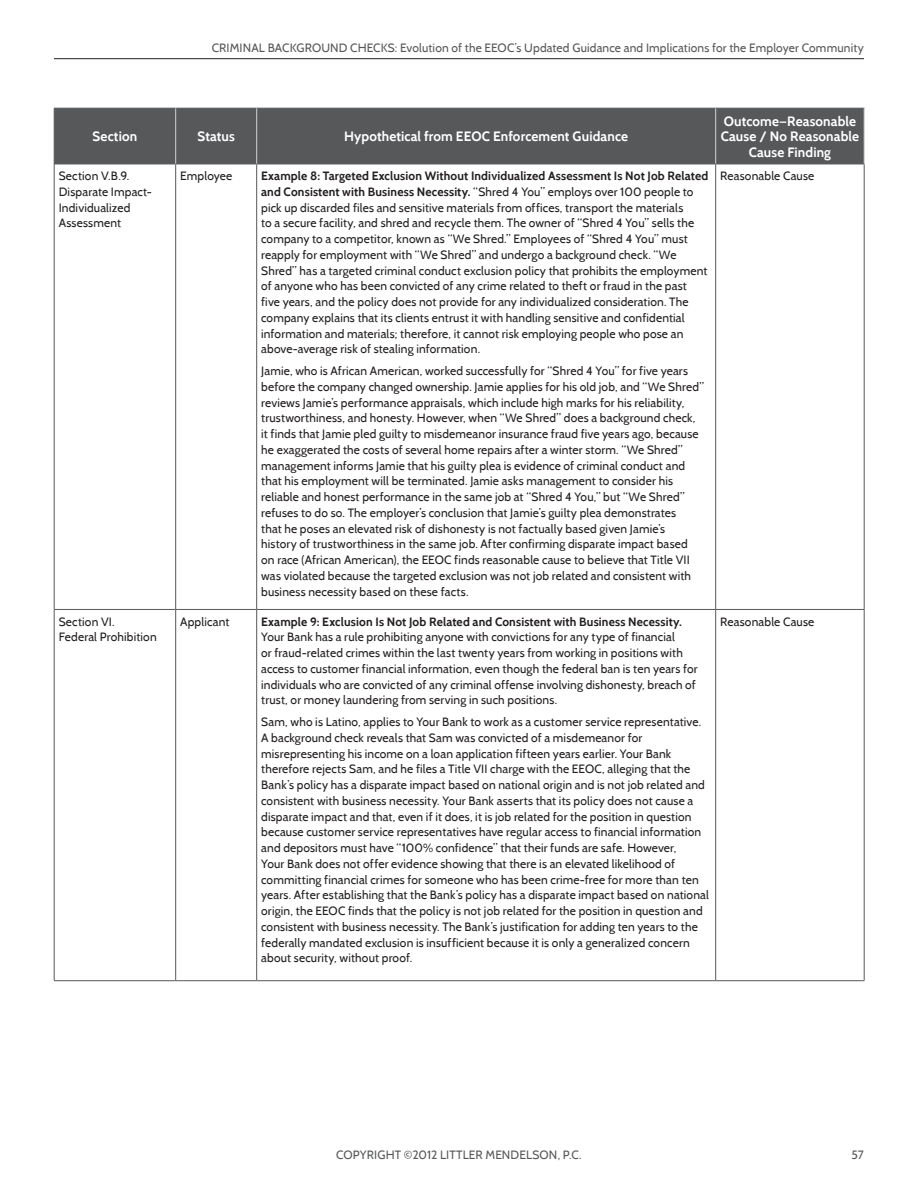
<style>
.page{position:relative;width:918px;height:1188px;background:#fff}
.page>*{position:absolute;margin:0;border:0;box-sizing:border-box;transform-origin:0 0}
._5-chart_appendix-he{font:700 13.5px/15.8px "Cabin";letter-spacing:.01em;color:#fff;text-align:center}
._5-chart_appendix-bo{font:12px/15.8px "Cabin";letter-spacing:.015em;color:#231f20}
.t1{font:12px "Cabin";letter-spacing:.01em;color:#57585a}
.s1{font-weight:700}
</style>
<div class="page">
<hr style="left:54px;top:58px;width:810px;height:1px;background:#231f20">
<div style="left:55px;top:109px;width:809px;height:55px;background:#57585a"></div>
<hr style="left:54px;top:108px;width:1px;height:56px;background:#57585a">
<hr style="left:54px;top:108px;width:122px;height:1px;background:#57585a">
<hr style="left:176px;top:108px;width:81px;height:1px;background:#57585a">
<hr style="left:257px;top:108px;width:459px;height:1px;background:#57585a">
<hr style="left:716px;top:108px;width:148px;height:1px;background:#57585a">
<hr style="left:54px;top:164px;width:1px;height:445px;background:#57585a">
<hr style="left:54px;top:609px;width:1px;height:371px;background:#57585a">
<hr style="left:54px;top:164px;width:122px;height:1px;background:#57585a">
<hr style="left:176px;top:164px;width:81px;height:1px;background:#57585a">
<hr style="left:257px;top:164px;width:459px;height:1px;background:#57585a">
<hr style="left:716px;top:164px;width:148px;height:1px;background:#57585a">
<hr style="left:175px;top:164px;width:1px;height:445px;background:#57585a">
<hr style="left:256px;top:164px;width:1px;height:445px;background:#57585a">
<hr style="left:715px;top:164px;width:1px;height:445px;background:#57585a">
<hr style="left:864px;top:164px;width:1px;height:445px;background:#57585a">
<hr style="left:175px;top:610px;width:1px;height:370px;background:#57585a">
<hr style="left:256px;top:610px;width:1px;height:370px;background:#57585a">
<hr style="left:715px;top:610px;width:1px;height:370px;background:#57585a">
<hr style="left:864px;top:609px;width:1px;height:371px;background:#57585a">
<hr style="left:54px;top:609px;width:122px;height:1px;background:#57585a">
<hr style="left:176px;top:609px;width:81px;height:1px;background:#57585a">
<hr style="left:257px;top:609px;width:459px;height:1px;background:#57585a">
<hr style="left:716px;top:609px;width:148px;height:1px;background:#57585a">
<hr style="left:54px;top:980px;width:122px;height:1px;background:#57585a">
<hr style="left:176px;top:980px;width:81px;height:1px;background:#57585a">
<hr style="left:257px;top:980px;width:459px;height:1px;background:#57585a">
<hr style="left:716px;top:980px;width:148px;height:1px;background:#57585a">
<hr style="left:175px;top:108px;width:1px;height:56px;background:#d1d2d4">
<hr style="left:256px;top:108px;width:1px;height:56px;background:#d1d2d4">
<hr style="left:715px;top:108px;width:1px;height:56px;background:#d1d2d4">
<hr style="left:864px;top:108px;width:1px;height:56px;background:#d1d2d4">
<p class="t1" style="left:212px;top:40px;width:654px">CRIMINAL BACKGROUND CHECKS: Evolution of the EEOC’s Updated Guidance and Implications for the Employer Community</p>
<p class="_5-chart_appendix-he" style="left:93px;top:129px;width:46px">Section</p>
<p class="_5-chart_appendix-he" style="left:198px;top:129px;width:39px">Status</p>
<p class="_5-chart_appendix-he" style="left:344px;top:129px;width:285px">Hypothetical from EEOC Enforcement Guidance</p>
<p class="_5-chart_appendix-bo" style="left:59px;top:168px;width:95px">Section V.B.9.<br>Disparate Impact-<br>Individualized<br>Assessment</p>
<p class="_5-chart_appendix-bo" style="left:180px;top:168px;width:54px">Employee</p>
<p class="_5-chart_appendix-bo" style="left:261px;top:168px;width:449px"><span class="s1">Example 8: Targeted Exclusion Without Individualized Assessment Is Not Job Related and Consistent with Business Necessity.</span> “Shred 4 You” employs over 100 people to pick up discarded files and sensitive materials from offices, transport the materials<br>to a secure facility, and shred and recycle them. The owner of “Shred 4 You” sells the company to a competitor, known as “We Shred.” Employees of “Shred 4 You” must reapply for employment with “We Shred” and undergo a background check. “We Shred” has a targeted criminal conduct exclusion policy that prohibits the employment of anyone who has been convicted of any crime related to theft or fraud in the past five years, and the policy does not provide for any individualized consideration. The company explains that its clients entrust it with handling sensitive and confidential information and materials; therefore, it cannot risk employing people who pose an above-average risk of stealing information.</p>
<p class="_5-chart_appendix-bo" style="left:261px;top:363px;width:444px">Jamie, who is African American, worked successfully for “Shred 4 You” for five years before the company changed ownership. Jamie applies for his old job, and “We Shred” reviews Jamie’s performance appraisals, which include high marks for his reliability, trustworthiness, and honesty. However, when “We Shred” does a background check, it finds that Jamie pled guilty to misdemeanor insurance fraud five years ago, because he exaggerated the costs of several home repairs after a winter storm. “We Shred” management informs Jamie that his guilty plea is evidence of criminal conduct and that his employment will be terminated. Jamie asks management to consider his reliable and honest performance in the same job at “Shred 4 You,” but “We Shred” refuses to do so. The employer’s conclusion that Jamie’s guilty plea demonstrates<br>that he poses an elevated risk of dishonesty is not factually based given Jamie’s history of trustworthiness in the same job. After confirming disparate impact based on race (African American), the EEOC finds reasonable cause to believe that Title VII was violated because the targeted exclusion was not job related and consistent with business necessity based on these facts.</p>
<p class="_5-chart_appendix-bo" style="left:59px;top:613px;width:100px">Section VI.<br>Federal Prohibition</p>
<p class="_5-chart_appendix-bo" style="left:180px;top:613px;width:51px">Applicant</p>
<p class="_5-chart_appendix-bo" style="left:261px;top:613px;width:438px"><span class="s1">Example 9: Exclusion Is Not Job Related and Consistent with Business Necessity.<br></span>Your Bank has a rule prohibiting anyone with convictions for any type of financial<br>or fraud-related crimes within the last twenty years from working in positions with access to customer financial information, even though the federal ban is ten years for individuals who are convicted of any criminal offense involving dishonesty, breach of trust, or money laundering from serving in such positions.</p>
<p class="_5-chart_appendix-bo" style="left:261px;top:714px;width:449px">Sam, who is Latino, applies to Your Bank to work as a customer service representative.<br>A background check reveals that Sam was convicted of a misdemeanor for misrepresenting his income on a loan application fifteen years earlier. Your Bank therefore rejects Sam, and he files a Title VII charge with the EEOC, alleging that the Bank’s policy has a disparate impact based on national origin and is not job related and consistent with business necessity. Your Bank asserts that its policy does not cause a disparate impact and that, even if it does, it is job related for the position in question because customer service representatives have regular access to financial information and depositors must have “100% confidence” that their funds are safe. However,<br>Your Bank does not offer evidence showing that there is an elevated likelihood of committing financial crimes for someone who has been crime-free for more than ten years. After establishing that the Bank’s policy has a disparate impact based on national origin, the EEOC finds that the policy is not job related for the position in question and consistent with business necessity. The Bank’s justification for adding ten years to the federally mandated exclusion is insufficient because it is only a generalized concern about security, without proof.</p>
<p class="_5-chart_appendix-he" style="left:721px;top:113px;width:140px">Outcome—Reasonable<br>Cause / No Reasonable<br>Cause Finding</p>
<p class="_5-chart_appendix-bo" style="left:720px;top:168px;width:96px">Reasonable Cause</p>
<p class="_5-chart_appendix-bo" style="left:720px;top:613px;width:96px">Reasonable Cause</p>
<p class="t1" style="left:336px;top:1147px;width:247px">COPYRIGHT ©2012 LITTLER MENDELSON, P.C.</p>
<p class="t1" style="left:852px;top:1147px;width:14px">57</p>
</div>
